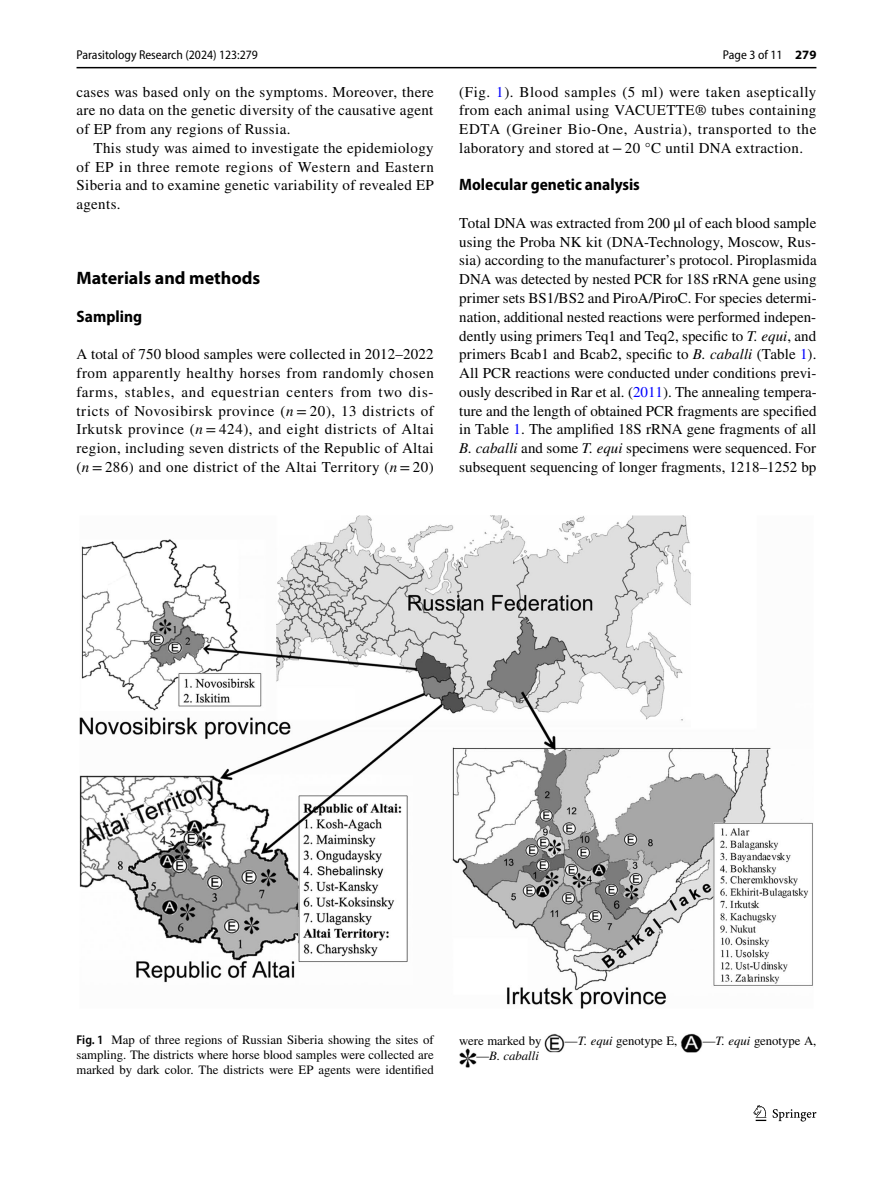
<style>
.page{position:relative;width:893px;height:1187px;background:#fff}
.page>*{position:absolute;margin:0;border:0;box-sizing:border-box;transform-origin:0 0}
.t1{font:700 18px "Myriad Pro";color:#000}
.t2{font:700 semi-condensed 16.5px "Myriad Pro";color:#000}
.t3{font:15px/18.8px "STIX";letter-spacing:.025em;color:#000;text-align:justify}
.t4{font:12.75px/15px "STIX";color:#000;text-align:justify}
.t5{font:semi-condensed 12.75px "Myriad Pro";color:#000}
.t6{font:italic 12.75px "STIX";color:#000}
.s1{font-weight:700;font-stretch:normal}
.s2{color:#00f}
.s3{font-style:italic}
.s4{font-family:"Myriad Pro";font-weight:600;font-stretch:semi-condensed}
.s5{font-style:normal}
</style>
<div class="page">
<hr style="left:77px;top:67px;width:739px;height:1px;background:#000">
<svg style="left:753px;top:1105px;width:13px;height:15px"></svg>
<svg style="left:773px;top:1109px;width:43px;height:12px"></svg>
<img style="left:80px;top:515px;width:733px;height:493px">
<img style="left:545px;top:1033px;width:20px;height:19px">
<img style="left:681px;top:1033px;width:22px;height:19px">
<img style="left:459px;top:1048px;width:17px;height:19px">
<p class="t5" style="left:77px;top:48px;width:183px">Parasitology Research (2024) 123:279</p>
<p class="t5" style="left:723px;top:48px;width:95px">Page 3 of 11 <span class="s1">279</span></p>
<p class="t3" style="left:77px;top:83px;width:359px">cases was based only on the symptoms. Moreover, there are no data on the genetic diversity of the causative agent of EP from any regions of Russia.</p>
<p class="t3" style="left:77px;top:139px;width:359px;text-indent:17px">This study was aimed to investigate the epidemiology of EP in three remote regions of Western and Eastern Siberia and to examine genetic variability of revealed EP agents.</p>
<p class="t3" style="left:459px;top:83px;width:359px">(Fig. <span class="s2">1</span>). Blood samples (5 ml) were taken aseptically from each animal using VACUETTE® tubes containing EDTA (Greiner Bio-One, Austria), transported to the laboratory and stored at − 20 °C until DNA extraction.</p>
<p class="t2" style="left:459px;top:176px;width:182px">Molecular genetic analysis</p>
<p class="t3" style="left:459px;top:214px;width:359px">Total DNA was extracted from 200 μl of each blood sample using the Proba NK kit (DNA-Technology, Moscow, Rus&shy;sia) according to the manufacturer’s protocol. Piroplasmida DNA was detected by nested PCR for 18S rRNA gene using primer sets BS1/BS2 and PiroA/PiroC. For species determi&shy;nation, additional nested reactions were performed indepen&shy;dently using primers Teq1 and Teq2, specific to <span class="s3">T. equi</span>, and primers Bcab1 and Bcab2, specific to <span class="s3">B. caballi</span> (Table <span class="s2">1</span>).<br>All PCR reactions were conducted under conditions previ&shy;ously described in Rar et al. (<span class="s2">2011</span>). The annealing tempera&shy;ture and the length of obtained PCR fragments are specified in Table <span class="s2">1</span>. The amplified 18S rRNA gene fragments of all <span class="s3">B. caballi</span> and some <span class="s3">T. equi</span> specimens were sequenced. For subsequent sequencing of longer fragments, 1218–1252 bp</p>
<p class="t1" style="left:77px;top:266px;width:185px">Materials and methods</p>
<p class="t2" style="left:77px;top:307px;width:67px">Sampling</p>
<p class="t3" style="left:77px;top:346px;width:359px">A total of 750 blood samples were collected in 2012–2022 from apparently healthy horses from randomly chosen farms, stables, and equestrian centers from two dis&shy;tricts of Novosibirsk province (<span class="s3">n</span> = 20), 13 districts of Irkutsk province (<span class="s3">n</span> = 424), and eight districts of Altai region, including seven districts of the Republic of Altai (<span class="s3">n</span> = 286) and one district of the Altai Territory (<span class="s3">n</span>= 20)</p>
<p class="t4" style="left:77px;top:1032px;width:359px"><span class="s4">Fig. 1</span> Map of three regions of Russian Siberia showing the sites of sampling. The districts where horse blood samples were collected are marked by dark color. The districts were EP agents were identified</p>
<p class="t4" style="left:459px;top:1034px;width:84px">were marked by</p>
<p class="t4" style="left:565px;top:1034px;width:114px">—<span class="s3">T. equi</span> genotype E,</p>
<p class="t4" style="left:703px;top:1034px;width:115px">—<span class="s3">T. equi</span> genotype A,</p>
<p class="t6" style="left:476px;top:1047px;width:64px"><span class="s5">—</span>B. caballi</p>
</div>
